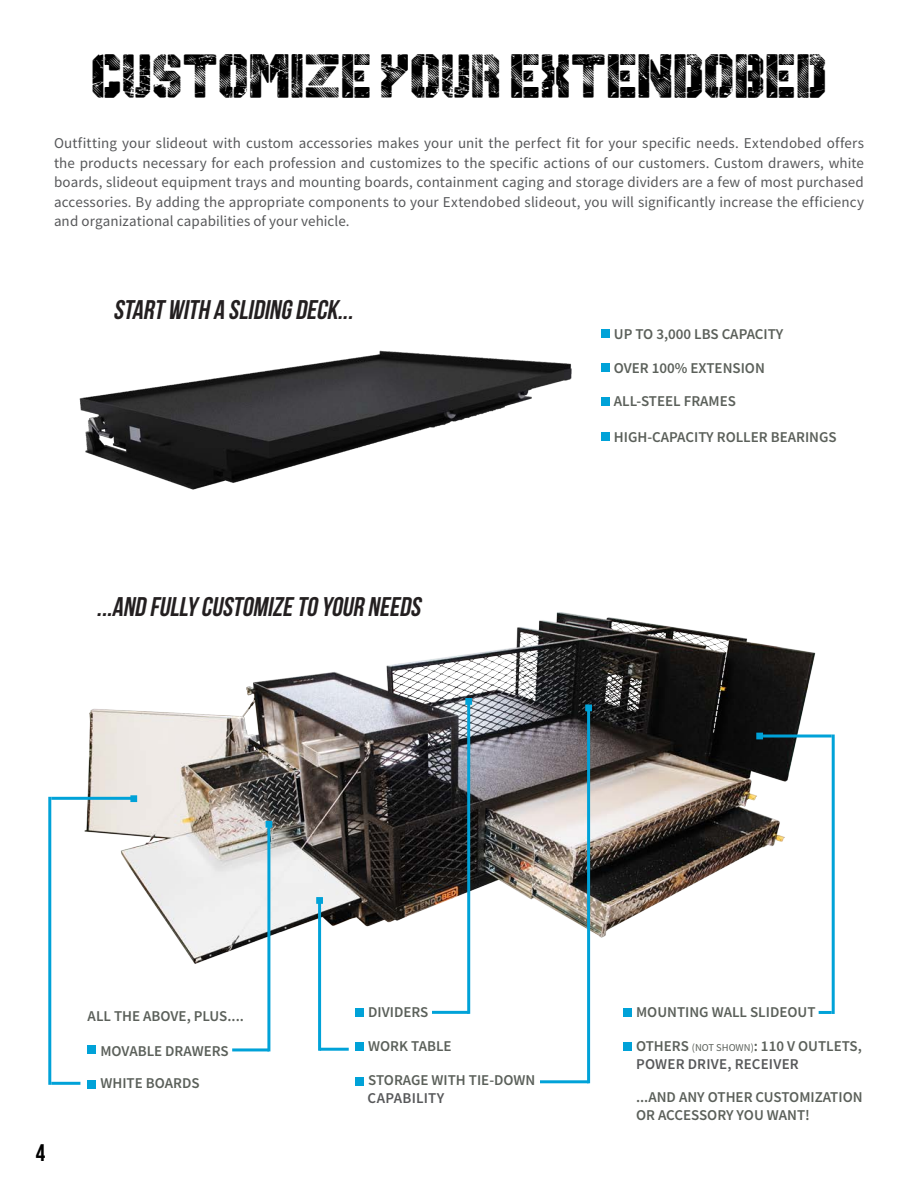
<style>
.page{position:relative;width:918px;height:1188px;background:#fff}
.page>*{position:absolute;margin:0;border:0;box-sizing:border-box;transform-origin:0 0}
.t1{font:30px "Gimme Danger";color:#000}
.t2{font:italic 700 27px "Bebas Neue";color:#231f20}
.t3{font:700 24px "Bebas Neue";color:#000}
.t4{font:15px/19.5px "Source Sans Pro";letter-spacing:.005em;color:#57585a;text-align:justify}
.CONTENTS{font:600 15px/18px "Source Sans Pro";color:#5b605a}
.t5{font:600 15px "Source Sans Pro";letter-spacing:.015em;color:#57585a}
.s1{font-weight:400;font-size:10.5px}
</style>
<div class="page">
<img style="left:60px;top:612px;width:775px;height:438px">
<img style="left:79px;top:350px;width:493px;height:140px">
<div style="left:601px;top:329px;width:8px;height:8px;background:#00a2d8"></div>
<div style="left:601px;top:363px;width:8px;height:9px;background:#00a2d8"></div>
<div style="left:601px;top:398px;width:8px;height:8px;background:#00a2d8"></div>
<div style="left:601px;top:432px;width:8px;height:8px;background:#00a2d8"></div>
<div style="left:88px;top:1046px;width:8px;height:8px;background:#00a2d8"></div>
<div style="left:88px;top:1080px;width:8px;height:8px;background:#00a2d8"></div>
<div style="left:355px;top:1009px;width:9px;height:8px;background:#00a2d8"></div>
<div style="left:355px;top:1043px;width:9px;height:8px;background:#00a2d8"></div>
<div style="left:355px;top:1077px;width:9px;height:8px;background:#00a2d8"></div>
<div style="left:623px;top:1009px;width:9px;height:8px;background:#00a2d8"></div>
<div style="left:623px;top:1043px;width:9px;height:8px;background:#00a2d8"></div>
<hr style="left:51px;top:1082px;width:29px;height:3px;background:#00a2d8">
<hr style="left:48px;top:797px;width:3px;height:288px;background:#00a2d8">
<hr style="left:51px;top:797px;width:83px;height:3px;background:#00a2d8">
<hr style="left:232px;top:1048px;width:37px;height:3px;background:#00a2d8">
<hr style="left:267px;top:823px;width:3px;height:228px;background:#00a2d8">
<hr style="left:432px;top:1011px;width:37px;height:3px;background:#00a2d8">
<hr style="left:467px;top:701px;width:3px;height:313px;background:#00a2d8">
<hr style="left:320px;top:1048px;width:29px;height:3px;background:#00a2d8">
<hr style="left:318px;top:898px;width:3px;height:153px;background:#00a2d8">
<hr style="left:540px;top:1080px;width:49px;height:3px;background:#00a2d8">
<hr style="left:587px;top:708px;width:3px;height:375px;background:#00a2d8">
<svg style="left:819px;top:1011px;width:13px;height:3px"></svg>
<hr style="left:832px;top:735px;width:3px;height:279px;background:#00a2d8">
<hr style="left:763px;top:735px;width:69px;height:3px;background:#00a2d8">
<svg style="left:130px;top:795px;width:7px;height:7px"></svg>
<div style="left:266px;top:821px;width:6px;height:7px;background:#00a2d8"></div>
<svg style="left:316px;top:897px;width:7px;height:7px"></svg>
<svg style="left:465px;top:698px;width:7px;height:7px"></svg>
<div style="left:585px;top:705px;width:7px;height:6px;background:#00a2d8;border:2px solid #00a2d8"></div>
<div style="left:756px;top:733px;width:7px;height:6px;background:#00a2d8;border:2px solid #00a2d8"></div>
<p class="t1" style="left:91px;top:59px;width:737px">CUSTOMIZE YOUR EXTENDOBED</p>
<p class="t4" style="left:54px;top:134px;width:812px">Outfitting your slideout with custom accessories makes your unit the perfect fit for your specific needs. Extendobed offers the products necessary for each profession and customizes to the specific actions of our customers. Custom drawers, white boards, slideout equipment trays and mounting boards, containment caging and storage dividers are a few of most purchased accessories. By adding the appropriate components to your Extendobed slideout, you will significantly increase the efficiency and organizational capabilities of your vehicle.</p>
<p class="t2" style="left:113px;top:295px;width:246px">START WITH A SLIDING DECK...</p>
<p class="t2" style="left:97px;top:591px;width:330px">...AND FULLY CUSTOMIZE TO YOUR NEEDS</p>
<p class="CONTENTS" style="left:614px;top:325px;width:171px">UP TO 3,000 LBS CAPACITY</p>
<p class="CONTENTS" style="left:614px;top:359px;width:152px">OVER 100% EXTENSION</p>
<p class="CONTENTS" style="left:614px;top:392px;width:124px">ALL-STEEL FRAMES</p>
<p class="CONTENTS" style="left:614px;top:428px;width:224px">HIGH-CAPACITY ROLLER BEARINGS</p>
<h3 class="t3" style="left:36px;top:1140px;width:11px">4</h3>
<p class="CONTENTS" style="left:88px;top:1007px;width:158px">ALL THE ABOVE, PLUS....</p>
<p class="CONTENTS" style="left:100px;top:1041px;width:130px">MOVABLE DRAWERS</p>
<p class="CONTENTS" style="left:100px;top:1074px;width:101px">WHITE BOARDS</p>
<p class="CONTENTS" style="left:368px;top:1003px;width:62px">DIVIDERS</p>
<p class="CONTENTS" style="left:368px;top:1037px;width:85px">WORK TABLE</p>
<p class="CONTENTS" style="left:368px;top:1071px;width:169px">STORAGE WITH TIE-DOWN</p>
<p class="t5" style="left:368px;top:1088px;width:78px">CAPABILITY</p>
<p class="CONTENTS" style="left:636px;top:1003px;width:181px">MOUNTING WALL SLIDEOUT</p>
<p class="CONTENTS" style="left:636px;top:1037px;width:227px">OTHERS <span class="s1">(NOT SHOWN)</span>: 110 V OUTLETS,</p>
<p class="CONTENTS" style="left:636px;top:1088px;width:228px">...AND ANY OTHER CUSTOMIZATION<br>OR ACCESSORY YOU WANT!</p>
<p class="t5" style="left:636px;top:1054px;width:164px">POWER DRIVE, RECEIVER</p>
</div>
